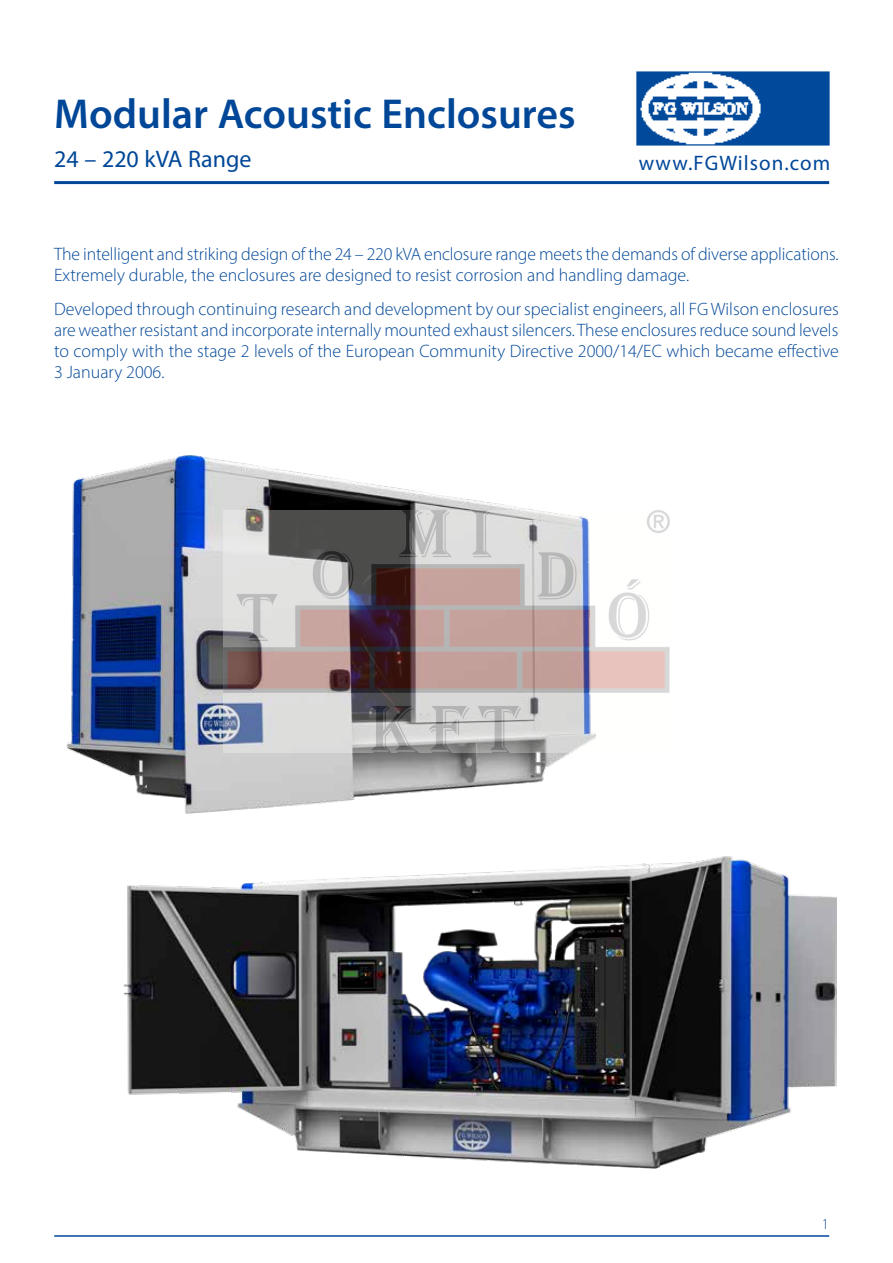
<style>
.page{position:relative;width:893px;height:1263px;background:#fff}
.page>*{position:absolute;margin:0;border:0;box-sizing:border-box;transform-origin:0 0}
.t1{font:600 42px "Myriad Pro";color:#004798}
.t2{font:24px "Myriad Pro";color:#004798}
.t3{font:21px "Myriad Pro";letter-spacing:.05em;color:#004798}
.t4{font:300 18px/21px "Myriad Pro";color:#004798}
.t5{font:300 15px "Myriad Pro";color:#004798}
</style>
<div class="page">
<img style="left:636px;top:71px;width:194px;height:75px">
<hr style="left:54px;top:181px;width:775px;height:3px;background:#004798">
<hr style="left:54px;top:1235px;width:775px;height:2px;background:#004798">
<img style="left:67px;top:455px;width:506px;height:359px">
<img style="left:123px;top:856px;width:714px;height:313px">
<img style="left:223px;top:511px;width:447px;height:241px">
<h1 class="t1" style="left:54px;top:87px;width:523px">Modular Acoustic Enclosures</h1>
<h2 class="t2" style="left:54px;top:144px;width:199px">24 – 220 kVA Range</h2>
<p class="t3" style="left:639px;top:149px;width:193px">www.FGWilson.com</p>
<p class="t4" style="left:54px;top:243px;width:786px">The intelligent and striking design of the 24 – 220 kVA enclosure range meets the demands of diverse applications.<br>Extremely durable, the enclosures are designed to resist corrosion and handling damage.</p>
<p class="t4" style="left:54px;top:298px;width:786px;text-align:justify">Developed through continuing research and development by our specialist engineers, all FG Wilson enclosures are weather resistant and incorporate internally mounted exhaust silencers. These enclosures reduce sound levels to comply with the stage 2 levels of the European Community Directive 2000/14/EC which became effective 3 January 2006.</p>
<p class="t5" style="left:822px;top:1214px;width:9px">1</p>
</div>
